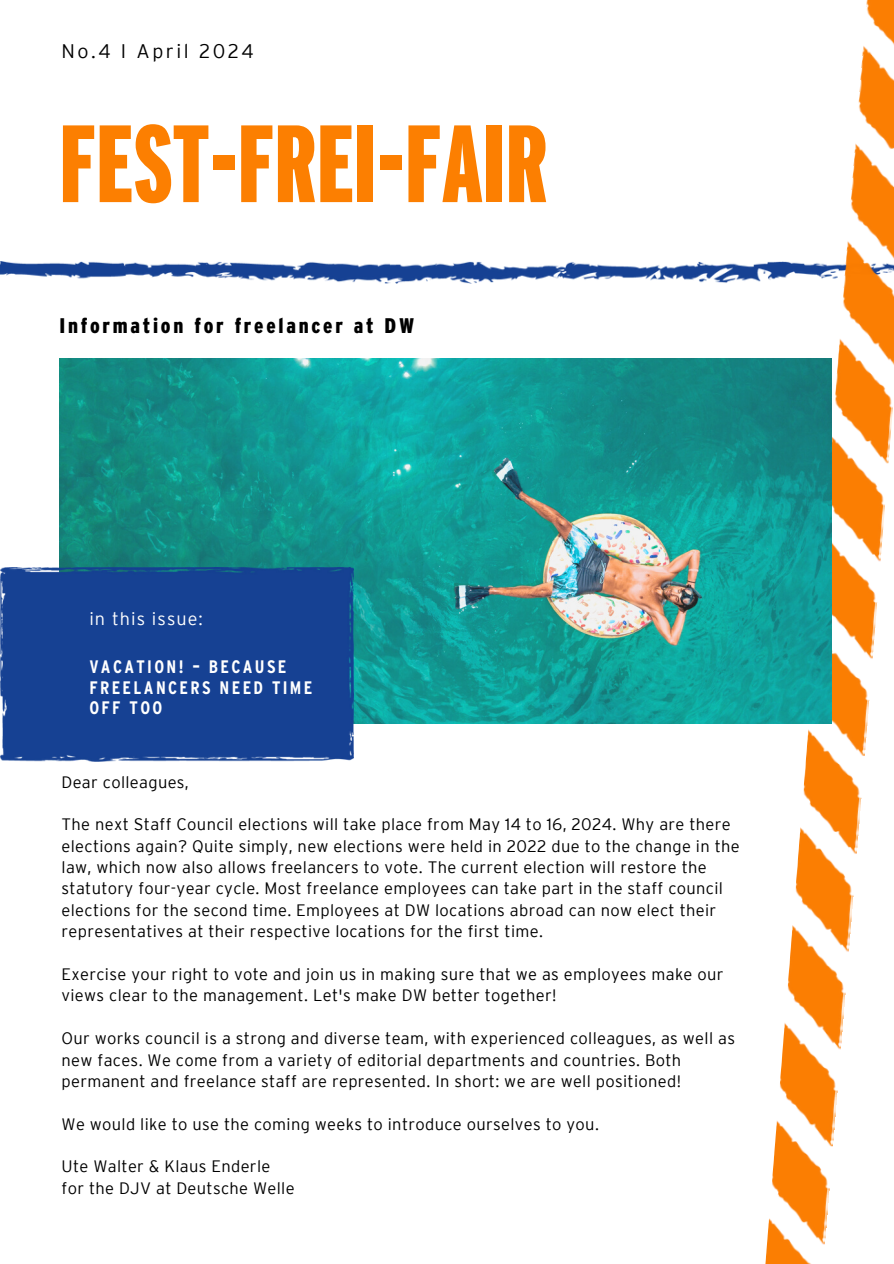
<style>
.page{position:relative;width:894px;height:1264px;background:#fff}
.page>*{position:absolute;margin:0;border:0;box-sizing:border-box;transform-origin:0 0}
.t1{font:109.5px "Interstate Black Comp";color:#fc7f01}
.t2{font:900 condensed 21.15px "Interstate";letter-spacing:.13em;color:#000}
.t3{font:300 19.65px "Interstate";letter-spacing:.13em;color:#000}
.t4{font:700 condensed 18.15px/20.2px "Interstate";letter-spacing:.13em;color:#fff}
.t5{font:300 18px "Interstate";letter-spacing:.06em;color:#fff}
.t6{font:300 16.5px/21.3px "Interstate";letter-spacing:.02em;color:#000}
</style>
<div class="page">
<img style="left:0;top:262px;width:751px;height:21px">
<img style="left:751px;top:0;width:142px;height:1263px">
<img style="left:59px;top:359px;width:772px;height:364px">
<div style="left:0;top:567px;width:353px;height:195px;background:#164193"></div>
<p class="t3" style="left:61px;top:44px;width:194px">No.4 I April 2024</p>
<p class="t1" style="left:59px;top:103px;width:490px">FEST-FREI-FAIR</p>
<p class="t2" style="left:59px;top:314px;width:356px">Information for freelancer at DW</p>
<p class="t5" style="left:89px;top:611px;width:115px">in this issue:</p>
<p class="t4" style="left:89px;top:656px;width:224px">VACATION! – BECAUSE<br>FREELANCERS NEED TIME<br>OFF TOO</p>
<p class="t6" style="left:61px;top:772px;width:129px">Dear colleagues,</p>
<h2 class="t6" style="left:61px;top:815px;width:679px">The next Staff Council elections will take place from May 14 to 16, 2024. Why are there elections again? Quite simply, new elections were held in 2022 due to the change in the law, which now also allows freelancers to vote. The current election will restore the statutory four-year cycle. Most freelance employees can take part in the staff council elections for the second time. Employees at DW locations abroad can now elect their representatives at their respective locations for the first time.</h2>
<p class="t6" style="left:61px;top:964px;width:663px">Exercise your right to vote and join us in making sure that we as employees make our views clear to the management. Let's make DW better together!</p>
<p class="t6" style="left:61px;top:1029px;width:674px">Our works council is a strong and diverse team, with experienced colleagues, as well as new faces. We come from a variety of editorial departments and countries. Both permanent and freelance staff are represented. In short: we are well positioned!</p>
<h4 class="t6" style="left:61px;top:1114px;width:538px">We would like to use the coming weeks to introduce ourselves to you.</h4>
<p class="t6" style="left:61px;top:1157px;width:210px">Ute Walter &amp; Klaus Enderle</p>
<p class="t6" style="left:61px;top:1178px;width:234px">for the DJV at Deutsche Welle</p>
</div>
